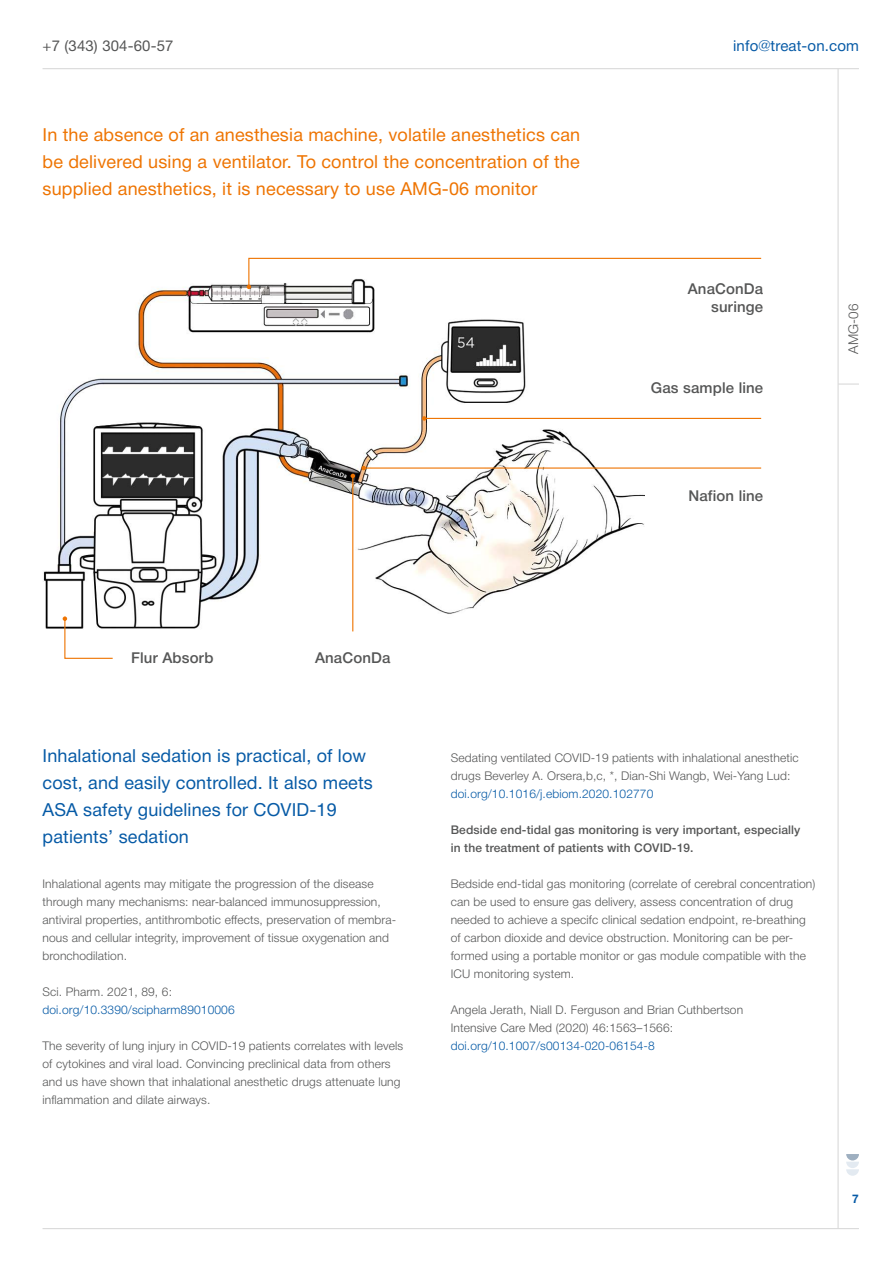
<style>
.page{position:relative;width:893px;height:1263px;background:#fff}
.page>*{position:absolute;margin:0;border:0;box-sizing:border-box;transform-origin:0 0}
.t1{font:18px/27px "Helvetica Neue Cyr";letter-spacing:.01em;color:#ee7402;text-align:justify}
.t2{font:18px/27px "Helvetica Neue Cyr";letter-spacing:.01em;color:#065aa6}
.t3{font:500 15px/18px "Helvetica Neue Cyr";letter-spacing:.01em;color:#555656;text-align:right}
.t4{font:15px "Helvetica Neue Cyr";letter-spacing:.01em;color:#065aa6}
.t5{font:15px "Helvetica Neue Cyr";letter-spacing:.01em;color:#555656}
.t6{font:300 13.5px "Helvetica Neue Cyr";color:#555656}
.t7{font:300 12px/18px "Helvetica Neue Cyr";letter-spacing:.01em;color:#555656}
.t8{font:300 12px "Helvetica Neue Cyr";letter-spacing:.01em;color:#065aa6}
.t9{font:500 12px/18px "Helvetica Neue Cyr";letter-spacing:.01em;color:#555656}
.t10{font:700 12px "Helvetica Neue Cyr";color:#065aa6}
</style>
<div class="page">
<hr style="left:43px;top:1228px;width:816px;height:1px;background:#dadada">
<hr style="left:43px;top:68px;width:816px;height:1px;background:#dadada">
<svg style="left:846px;top:1154px;width:13px;height:22px"></svg>
<hr style="left:837px;top:69px;width:2px;height:1159px;background:#dadada">
<hr style="left:838px;top:383px;width:21px;height:2px;background:#dadada">
<img style="left:43px;top:284px;width:601px;height:348px">
<hr style="left:424px;top:418px;width:337px;height:1px;background:#ee7402">
<svg style="left:422px;top:416px;width:5px;height:5px"></svg>
<hr style="left:352px;top:476px;width:1px;height:155px;background:#ee7402">
<svg style="left:351px;top:474px;width:4px;height:4px"></svg>
<hr style="left:364px;top:467px;width:397px;height:2px;background:#ee7402">
<svg style="left:361px;top:466px;width:5px;height:4px"></svg>
<svg style="left:247px;top:257px;width:515px;height:32px"></svg>
<svg style="left:63px;top:616px;width:51px;height:43px"></svg>
<p class="t5" style="left:43px;top:38px;width:133px">+7 (343) 304-60-57</p>
<p class="t4" style="left:733px;top:38px;width:127px">info@treat-on.com</p>
<h1 class="t1" style="left:43px;top:121px;width:539px">In the absence of an anesthesia machine, volatile anesthetics can be delivered using a ventilator. To control the concentration of the supplied anesthetics, it is necessary to use AMG-06 monitor</h1>
<p class="t3" style="left:688px;top:280px;width:77px">AnaConDa suringe</p>
<p class="t3" style="left:651px;top:379px;width:114px">Gas sample line</p>
<p class="t3" style="left:688px;top:487px;width:76px">Nafion line</p>
<p class="t6" style="left:846px;top:354px;width:52px;rotate:-90deg">AMG-06</p>
<p class="t3" style="left:131px;top:649px;width:84px">Flur Absorb</p>
<p class="t3" style="left:315px;top:649px;width:77px">AnaConDa</p>
<h1 class="t2" style="left:43px;top:742px;width:332px">Inhalational sedation is practical, of low cost, and easily controlled. It also meets ASA safety guidelines for COVID-19 patients’ sedation</h1>
<p class="t7" style="left:451px;top:749px;width:349px">Sedating ventilated COVID-19 patients with inhalational anesthetic drugs Beverley A. Orsera,b,c, *, Dian-Shi Wangb, Wei-Yang Lud:</p>
<p class="t8" style="left:451px;top:787px;width:204px">doi.org/10.1016/j.ebiom.2020.102770</p>
<p class="t9" style="left:451px;top:821px;width:351px">Bedside end-tidal gas monitoring is very important, especially in the treatment of patients with COVID-19.</p>
<p class="t7" style="left:451px;top:875px;width:366px">Bedside end-tidal gas monitoring (correlate of cerebral concentration) can be used to ensure gas delivery, assess concentration of drug needed to achieve a specifc clinical sedation endpoint, re-breathing of carbon dioxide and device obstruction. Monitoring can be per&shy;formed using a portable monitor or gas module compatible with the ICU monitoring system.</p>
<p class="t7" style="left:451px;top:1001px;width:294px">Angela Jerath, Niall D. Ferguson and Brian Cuthbertson<br>Intensive Care Med (2020) 46:1563–1566:</p>
<p class="t8" style="left:451px;top:1039px;width:206px">doi.org/10.1007/s00134-020-06154-8</p>
<p class="t7" style="left:43px;top:875px;width:355px">Inhalational agents may mitigate the progression of the disease through many mechanisms: near-balanced immunosuppression, antiviral properties, antithrombotic effects, preservation of membra&shy;nous and cellular integrity, improvement of tissue oxygenation and bronchodilation.</p>
<p class="t7" style="left:43px;top:983px;width:131px">Sci. Pharm. 2021, 89, 6:</p>
<p class="t8" style="left:43px;top:1003px;width:194px">doi.org/10.3390/scipharm89010006</p>
<p class="t7" style="left:43px;top:1037px;width:362px">The severity of lung injury in COVID-19 patients correlates with levels of cytokines and viral load. Convincing preclinical data from others and us have shown that inhalational anesthetic drugs attenuate lung inflammation and dilate airways.</p>
<p class="t10" style="left:852px;top:1192px;width:8px">7</p>
</div>
